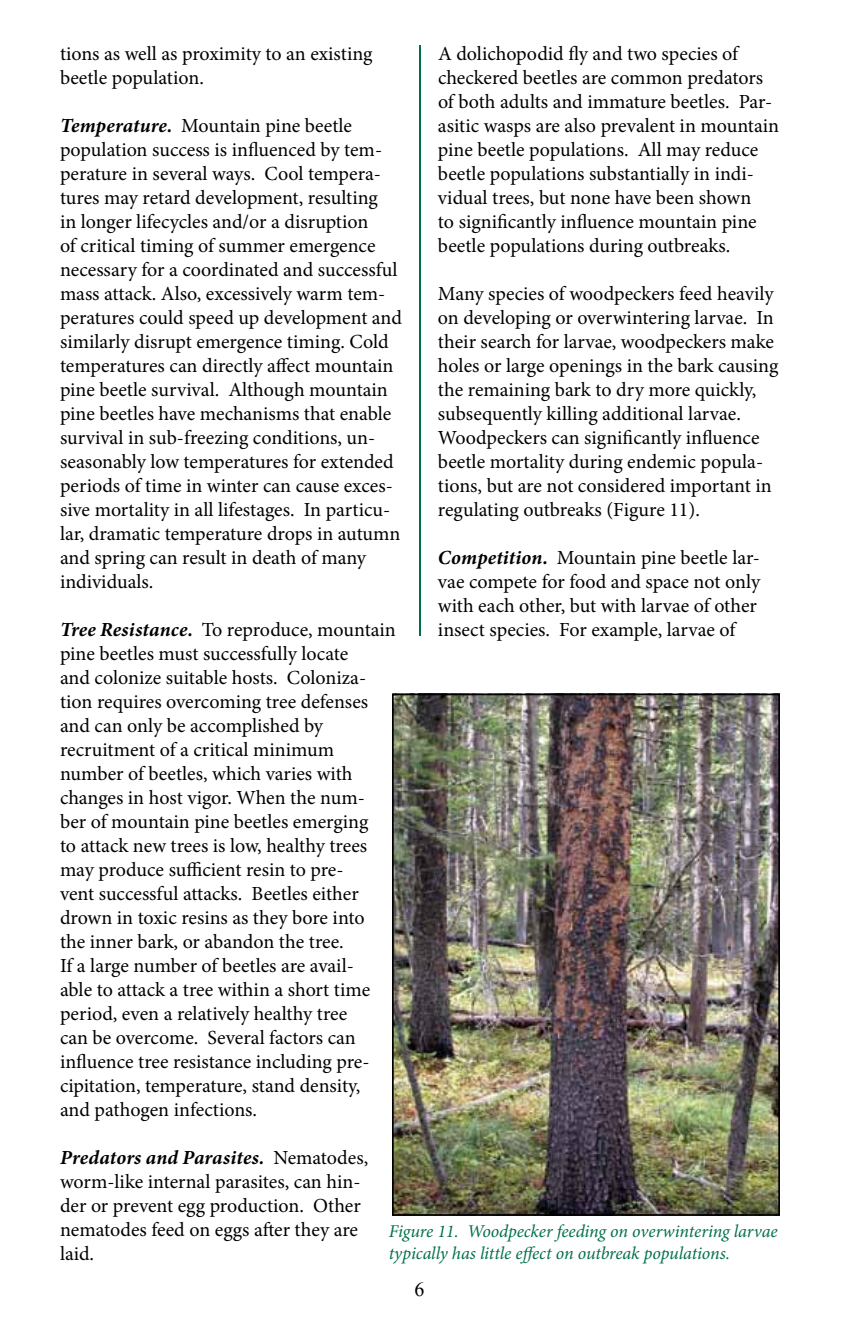
<style>
.page{position:relative;width:864px;height:1332px;background:#fff}
.page>*{position:absolute;margin:0;border:0;box-sizing:border-box;transform-origin:0 0}
.t1{font:20px/24px "Minion Pro";color:#000}
.t2{font:20px "Times New Roman";color:#000}
.t3{font:italic 18px/21.6px "Minion Pro";letter-spacing:-.005em;color:#00704a}
.s1{font-weight:700;font-style:italic}
</style>
<div class="page">
<hr style="left:419px;top:45px;width:2px;height:591px;background:#00704a">
<img style="left:395px;top:697px;width:382px;height:516px">
<div style="left:392px;top:694px;width:388px;height:522px;border:2px solid #000"></div>
<p class="t1" style="left:60px;top:41px;width:314px">tions as well as proximity to an existing beetle population.</p>
<p class="t1" style="left:60px;top:113px;width:344px"><span class="s1">Temperature.</span> Mountain pine beetle population success is influenced by tem&shy;perature in several ways. Cool tempera&shy;tures may retard development, resulting<br>in longer lifecycles and/or a disruption<br>of critical timing of summer emergence necessary for a coordinated and successful mass attack. Also, excessively warm tem&shy;peratures could speed up development and similarly disrupt emergence timing. Cold temperatures can directly affect mountain pine beetle survival. Although mountain pine beetles have mechanisms that enable survival in sub-freezing conditions, un&shy;seasonably low temperatures for extended periods of time in winter can cause exces&shy;sive mortality in all lifestages. In particu&shy;lar, dramatic temperature drops in autumn and spring can result in death of many individuals.</p>
<p class="t1" style="left:60px;top:617px;width:337px"><span class="s1">Tree Resistance.</span> To reproduce, mountain pine beetles must successfully locate<br>and colonize suitable hosts. Coloniza&shy;tion requires overcoming tree defenses and can only be accomplished by recruitment of a critical minimum number of beetles, which varies with changes in host vigor. When the num&shy;ber of mountain pine beetles emerging<br>to attack new trees is low, healthy trees may produce sufficient resin to pre-<br>vent successful attacks. Beetles either drown in toxic resins as they bore into<br>the inner bark, or abandon the tree.<br>If a large number of beetles are avail-<br>able to attack a tree within a short time period, even a relatively healthy tree<br>can be overcome. Several factors can influence tree resistance including pre&shy;cipitation, temperature, stand density,<br>and pathogen infections.</p>
<p class="t1" style="left:60px;top:1145px;width:310px"><span class="s1">Predators and Parasites.</span> Nematodes, worm-like internal parasites, can hin&shy;der or prevent egg production. Other nematodes feed on eggs after they are laid.</p>
<p class="t1" style="left:438px;top:41px;width:343px">A dolichopodid fly and two species of checkered beetles are common predators of both adults and immature beetles. Par&shy;asitic wasps are also prevalent in mountain pine beetle populations. All may reduce beetle populations substantially in indi&shy;vidual trees, but none have been shown<br>to significantly influence mountain pine beetle populations during outbreaks.</p>
<p class="t1" style="left:438px;top:281px;width:342px">Many species of woodpeckers feed heavily on developing or overwintering larvae. In their search for larvae, woodpeckers make holes or large openings in the bark causing the remaining bark to dry more quickly, subsequently killing additional larvae.<br>Woodpeckers can significantly influence beetle mortality during endemic popula&shy;tions, but are not considered important in regulating outbreaks (Figure 11).</p>
<p class="t1" style="left:438px;top:545px;width:324px"><span class="s1">Competition.</span> Mountain pine beetle lar&shy;vae compete for food and space not only with each other, but with larvae of other insect species. For example, larvae of</p>
<p class="t3" style="left:389px;top:1221px;width:390px">Figure 11. Woodpecker feeding on overwintering larvae typically has little effect on outbreak populations.</p>
<p class="t2" style="left:414px;top:1276px;width:11px">6</p>
</div>
